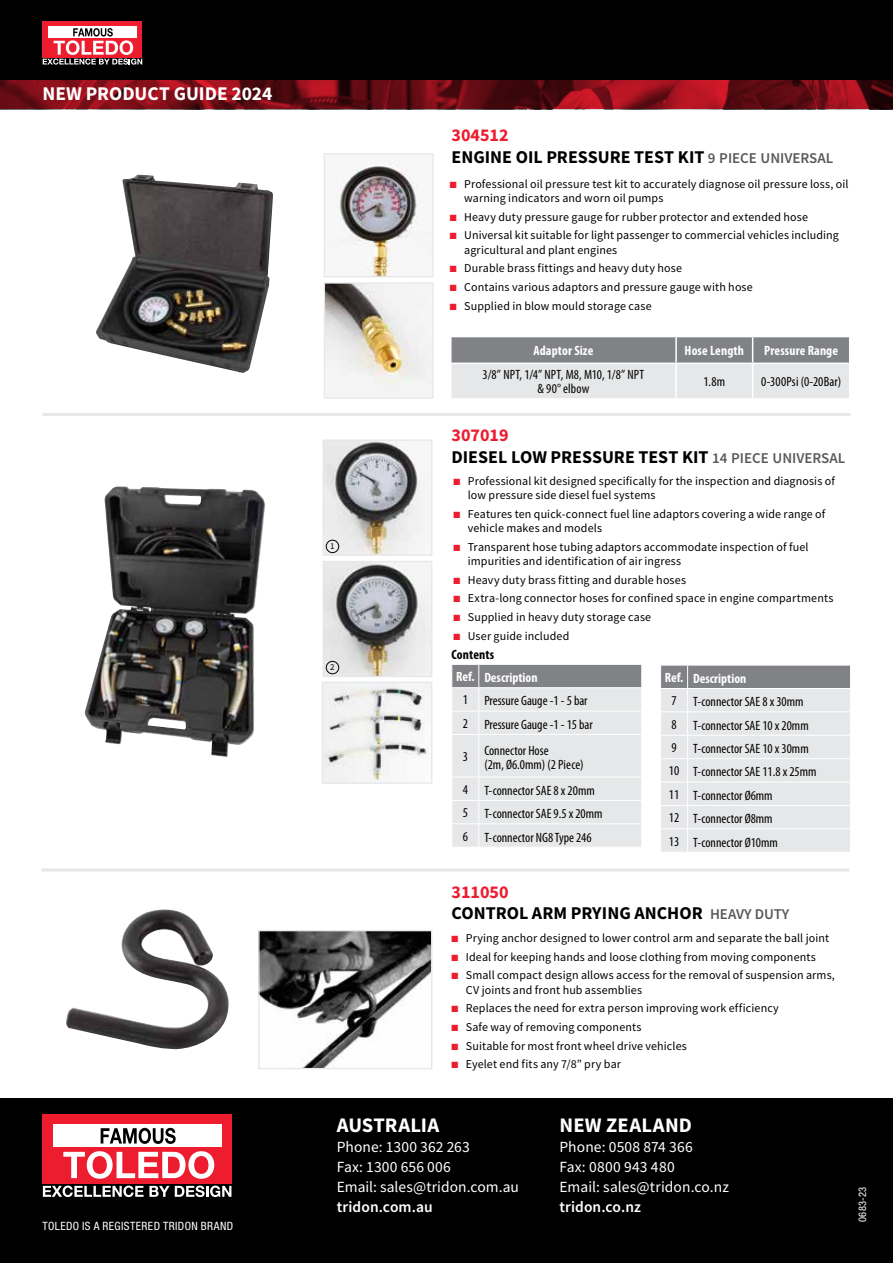
<style>
.page{position:relative;width:893px;height:1263px;background:#fff}
.page>*{position:absolute;margin:0;border:0;box-sizing:border-box;transform-origin:0 0}
.t1{font:700 20.7px "Source Sans Pro";letter-spacing:.01em;color:#fff}
.t2{font:700 19.35px "Source Sans Pro";color:#fff}
.t3{font:700 18px/21.6px "Source Sans Pro";color:#000}
.t4{font:15.45px/20.1px "Source Sans Pro";letter-spacing:.005em;color:#fff}
.t5{font:600 15.45px "Source Sans Pro";letter-spacing:.005em;color:#fff}
.t6{font:condensed 13.5px/23.4px "Myriad Pro";color:#000}
.t7{font:700 condensed 13.5px "Myriad Pro";letter-spacing:.005em;color:#fff}
.t8{font:700 condensed 13.5px "Myriad Pro";letter-spacing:.01em;color:#000}
.t9{font:12px/14.4px "Source Sans Pro";letter-spacing:.01em;color:#000}
.t10{font:condensed 11.4px "Helvetica Neue LT Pro";letter-spacing:.035em;color:#fff}
.t11{font:condensed 10.5px "Helvetica Neue LT Pro";letter-spacing:.04em;color:#fff}
.t12{font:9px "Source Sans Pro";color:#000}
.s1{color:#ed1c2e}
.s2{font-weight:600;font-size:15px;color:#58595b}
</style>
<div class="page">
<img style="left:0;top:80px;width:893px;height:30px">
<div style="left:0;top:1098px;width:893px;height:165px;background:#000"></div>
<div style="left:0;top:0;width:893px;height:80px;background:#000"></div>
<div style="left:43px;top:1114px;width:189px;height:70px;background:#ed1c2e"></div>
<div style="left:54px;top:1124px;width:168px;height:23px;background:#fff"></div>
<svg style="left:101px;top:1128px;width:75px;height:16px"></svg>
<svg style="left:63px;top:1151px;width:151px;height:28px"></svg>
<svg style="left:43px;top:1185px;width:188px;height:12px"></svg>
<div style="left:43px;top:21px;width:99px;height:37px;background:#ed1c2e"></div>
<div style="left:48px;top:26px;width:89px;height:12px;background:#fff"></div>
<svg style="left:43px;top:28px;width:99px;height:37px"></svg>
<hr style="left:43px;top:413px;width:807px;height:3px;background:#e6e7e8">
<hr style="left:41px;top:868px;width:808px;height:3px;background:#e6e7e8">
<img style="left:96px;top:175px;width:177px;height:198px">
<svg style="left:451px;top:337px;width:399px;height:61px;background:#bbbdbe"></svg>
<hr style="left:450px;top:363px;width:226px;height:1px;background:#fff">
<hr style="left:450px;top:364px;width:2px;height:34px;background:#fff">
<hr style="left:676px;top:363px;width:77px;height:1px;background:#fff">
<hr style="left:675px;top:364px;width:2px;height:34px;background:#fff">
<hr style="left:753px;top:363px;width:97px;height:1px;background:#fff">
<hr style="left:752px;top:364px;width:1px;height:34px;background:#fff">
<hr style="left:849px;top:364px;width:1px;height:34px;background:#fff">
<img style="left:260px;top:932px;width:170px;height:135px">
<div style="left:258px;top:930px;width:174px;height:139px;border:1px solid #e6e7e8"></div>
<img style="left:66px;top:909px;width:163px;height:141px">
<svg style="left:452px;top:664px;width:190px;height:183px;background:#dadbdd"></svg>
<svg style="left:660px;top:665px;width:191px;height:187px;background:#dbdcdd"></svg>
<img style="left:84px;top:486px;width:182px;height:271px">
<img style="left:324px;top:684px;width:106px;height:98px">
<div style="left:322px;top:682px;width:110px;height:102px;border:1px solid #e6e7e8"></div>
<img style="left:325px;top:441px;width:101px;height:113px">
<div style="left:323px;top:439px;width:109px;height:117px;border:1px solid #e6e7e8"></div>
<img style="left:325px;top:563px;width:105px;height:112px">
<div style="left:323px;top:561px;width:109px;height:116px;border:1px solid #e6e7e8"></div>
<img style="left:339px;top:160px;width:93px;height:115px">
<div style="left:324px;top:153px;width:110px;height:124px;border:1px solid #e6e7e8"></div>
<img style="left:326px;top:284px;width:106px;height:110px">
<div style="left:324px;top:282px;width:110px;height:117px;border:1px solid #e6e7e8"></div>
<div style="left:326px;top:540px;width:13px;height:13px;border:1px solid #000;border-radius:50%"></div>
<div style="left:326px;top:661px;width:13px;height:13px;border:1px solid #000;border-radius:50%"></div>
<h2 class="t2" style="left:43px;top:81px;width:231px">NEW PRODUCT GUIDE 2024</h2>
<p class="t10" style="left:43px;top:1219px;width:192px">TOLEDO IS A REGISTERED TRIDON BRAND</p>
<p class="t12" style="left:330px;top:540px;width:6px">1</p>
<p class="t12" style="left:330px;top:661px;width:6px">2</p>
<h3 class="t3" style="left:451px;top:124px;width:383px"><span class="s1">304512<br></span>ENGINE OIL PRESSURE TEST KIT <span class="s2">9 PIECE UNIVERSAL</span></h3>
<p class="t9" style="left:464px;top:176px;width:386px;text-indent:-14px"><span class="s1">■</span> Professional oil pressure test kit to accurately diagnose oil pressure loss, oil warning indicators and worn oil pumps</p>
<p class="t9" style="left:450px;top:209px;width:360px"><span class="s1">■</span> Heavy duty pressure gauge for rubber protector and extended hose</p>
<p class="t9" style="left:464px;top:228px;width:376px;text-indent:-14px"><span class="s1">■</span> Universal kit suitable for light passenger to commercial vehicles including agricultural and plant engines</p>
<p class="t9" style="left:450px;top:261px;width:234px"><span class="s1">■</span> Durable brass fittings and heavy duty hose</p>
<p class="t9" style="left:450px;top:280px;width:304px"><span class="s1">■</span> Contains various adaptors and pressure gauge with hose</p>
<p class="t9" style="left:450px;top:298px;width:203px"><span class="s1">■</span> Supplied in blow mould storage case</p>
<p class="t7" style="left:533px;top:342px;width:61px">Adaptor Size</p>
<p class="t7" style="left:685px;top:342px;width:61px">Hose Length</p>
<p class="t7" style="left:764px;top:342px;width:75px">Pressure Range</p>
<p class="t6" style="left:483px;top:368px;width:163px;line-height:13.5px;text-align:center">3/8” NPT, 1/4” NPT, M8, M10, 1/8” NPT &amp; 90° elbow</p>
<p class="t6" style="left:704px;top:370px;width:23px">1.8m</p>
<p class="t6" style="left:761px;top:370px;width:82px">0-300Psi (0-20Bar)</p>
<h3 class="t3" style="left:451px;top:424px;width:395px"><span class="s1">307019<br></span>DIESEL LOW PRESSURE TEST KIT <span class="s2">14 PIECE UNIVERSAL</span></h3>
<p class="t9" style="left:468px;top:473px;width:368px;text-indent:-14px"><span class="s1">■</span> Professional kit designed specifically for the inspection and diagnosis of low pressure side diesel fuel systems</p>
<p class="t9" style="left:468px;top:506px;width:359px;text-indent:-14px"><span class="s1">■</span> Features ten quick-connect fuel line adaptors covering a wide range of vehicle makes and models</p>
<p class="t9" style="left:468px;top:539px;width:342px;text-indent:-14px"><span class="s1">■</span> Transparent hose tubing adaptors accommodate inspection of fuel impurities and identification of air ingress</p>
<p class="t9" style="left:453px;top:572px;width:234px"><span class="s1">■</span> Heavy duty brass fitting and durable hoses</p>
<p class="t9" style="left:453px;top:591px;width:382px"><span class="s1">■</span> Extra-long connector hoses for confined space in engine compartments</p>
<p class="t9" style="left:453px;top:610px;width:199px"><span class="s1">■</span> Supplied in heavy duty storage case</p>
<p class="t9" style="left:453px;top:628px;width:117px"><span class="s1">■</span> User guide included</p>
<p class="t8" style="left:451px;top:646px;width:44px">Contents</p>
<p class="t7" style="left:456px;top:669px;width:83px">Ref. Description</p>
<p class="t6" style="left:463px;top:689px;width:132px">1 Pressure Gauge -1 - 5 bar<br>2 Pressure Gauge -1 - 15 bar</p>
<p class="t6" style="left:484px;top:744px;width:101px;line-height:13.5px;text-indent:-22px">3 Connector Hose<br>(2m, Ø6.0mm) (2 Piece)</p>
<p class="t6" style="left:463px;top:778px;width:141px">4 T-connector SAE 8 x 20mm<br>5 T-connector SAE 9.5 x 20mm<br>6 T-connector NG8 Type 246</p>
<p class="t7" style="left:665px;top:670px;width:83px">Ref. Description</p>
<p class="t6" style="left:669px;top:690px;width:149px">7 T-connector SAE 8 x 30mm<br>8 T-connector SAE 10 x 20mm<br>9 T-connector SAE 10 x 30mm<br>10 T-connector SAE 11.8 x 25mm<br>11 T-connector Ø6mm<br>12 T-connector Ø8mm<br>13 T-connector Ø10mm</p>
<h3 class="t3" style="left:451px;top:881px;width:339px"><span class="s1">311050<br></span>CONTROL ARM PRYING ANCHOR <span class="s2">HEAVY DUTY</span></h3>
<p class="t9" style="left:451px;top:931px;width:379px"><span class="s1">■</span> Prying anchor designed to lower control arm and separate the ball joint</p>
<p class="t9" style="left:451px;top:949px;width:366px"><span class="s1">■</span> Ideal for keeping hands and loose clothing from moving components</p>
<p class="t9" style="left:466px;top:968px;width:371px;text-indent:-14px"><span class="s1">■</span> Small compact design allows access for the removal of suspension arms,<br>CV joints and front hub assemblies</p>
<p class="t9" style="left:451px;top:1001px;width:329px"><span class="s1">■</span> Replaces the need for extra person improving work efficiency</p>
<p class="t9" style="left:451px;top:1020px;width:192px"><span class="s1">■</span> Safe way of removing components</p>
<p class="t9" style="left:451px;top:1038px;width:237px"><span class="s1">■</span> Suitable for most front wheel drive vehicles</p>
<p class="t9" style="left:451px;top:1057px;width:171px"><span class="s1">■</span> Eyelet end fits any 7/8” pry bar</p>
<h1 class="t1" style="left:337px;top:1111px;width:104px">AUSTRALIA</h1>
<p class="t4" style="left:337px;top:1136px;width:183px">Phone: 1300 362 263<br>Fax: 1300 656 006<br>Email: sales@tridon.com.au</p>
<p class="t5" style="left:337px;top:1196px;width:97px">tridon.com.au</p>
<h1 class="t1" style="left:559px;top:1111px;width:134px">NEW ZEALAND</h1>
<p class="t4" style="left:559px;top:1136px;width:171px">Phone: 0508 874 366<br>Fax: 0800 943 480<br>Email: sales@tridon.co.nz</p>
<p class="t5" style="left:559px;top:1196px;width:83px">tridon.co.nz</p>
<p class="t11" style="left:856px;top:1222px;width:37px;rotate:-90deg">0683-23</p>
</div>
